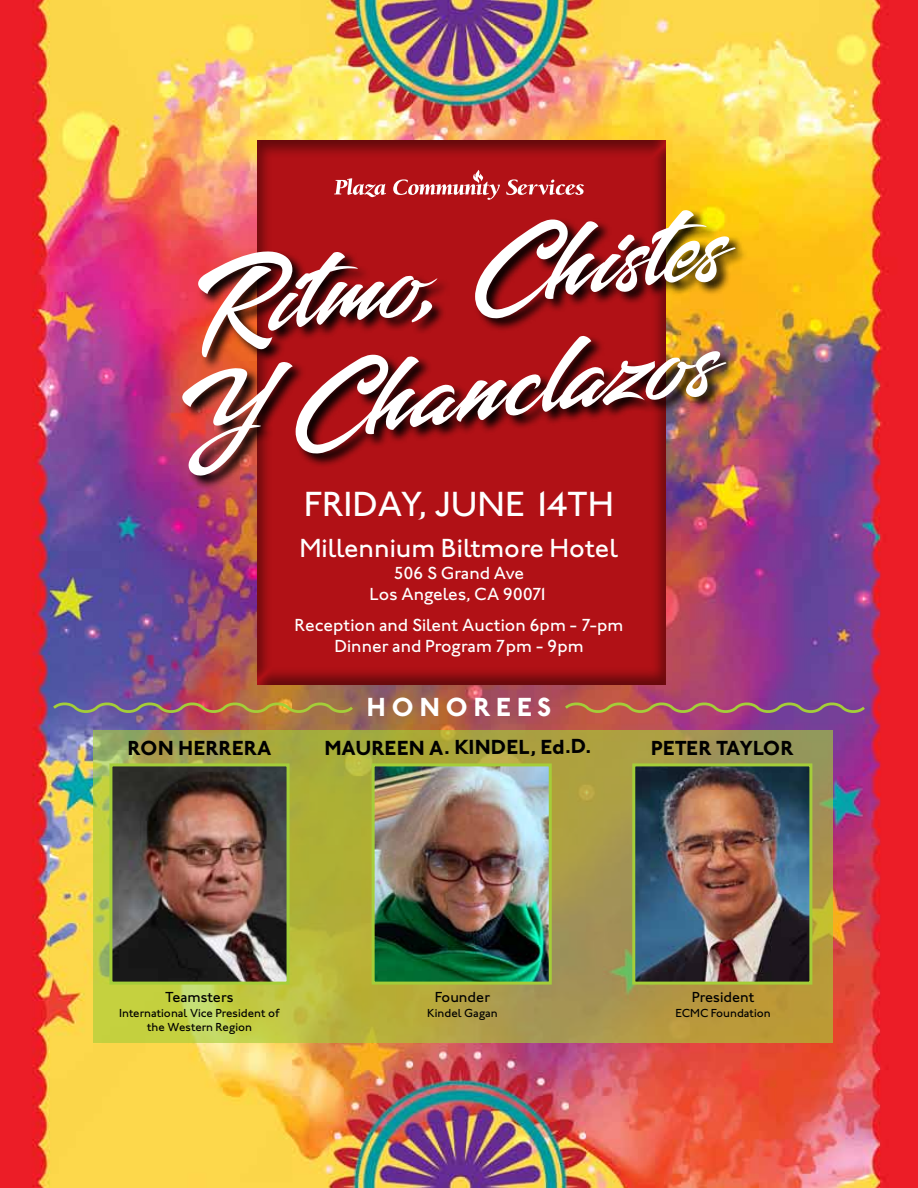
<style>
.page{position:relative;width:918px;height:1188px;background:#fff}
.page>*{position:absolute;margin:0;border:0;box-sizing:border-box;transform-origin:0 0}
.t1{font:500 36px "Johnston ITC Std";letter-spacing:-.01em;color:#fff}
.t2{font:500 27px "Johnston ITC Std";color:#fff}
.t3{font:700 27px "Johnston ITC Std";letter-spacing:.2em;color:#fff}
.t4{font:700 21px "Johnston ITC Std";letter-spacing:-.03em;color:#000}
.t5{font:500 18px/21.6px "Johnston ITC Std";color:#fff;text-align:center}
.t6{font:500 15px "Johnston ITC";color:#000}
.t7{font:500 12px/14.4px "Johnston ITC";color:#000;text-align:center}
</style>
<div class="page">
<img style="left:0;top:0;width:918px;height:1188px">
<div style="left:255px;top:140px;width:413px;height:546px;background:#231f20;opacity:.5"></div>
<svg style="left:93px;top:730px;width:739px;height:312px;background:#afa845"></svg>
<img style="left:50px;top:699px;width:306px;height:18px">
<svg style="left:562px;top:699px;width:306px;height:18px;background:#9e5a6b"></svg>
<img style="left:636px;top:767px;width:172px;height:214px">
<div style="left:632px;top:763px;width:180px;height:222px;border:3px solid #a4ce39"></div>
<svg style="left:334px;top:178px;width:52px;height:19px"></svg>
<svg style="left:506px;top:179px;width:78px;height:16px"></svg>
<svg style="left:393px;top:170px;width:107px;height:30px;background:#c14246"></svg>
<div style="left:181px;top:209px;width:568px;height:281px;background:#000;opacity:.98"></div>
<img style="left:182px;top:210px;width:554px;height:266px">
<img style="left:113px;top:767px;width:173px;height:214px">
<div style="left:109px;top:763px;width:181px;height:222px;border:3px solid #a4ce39"></div>
<img style="left:376px;top:767px;width:172px;height:214px">
<div style="left:372px;top:763px;width:180px;height:222px;border:3px solid #a4ce39"></div>
<p class="t4" style="left:128px;top:735px;width:80px">RON HERRER</p>
<p class="t4" style="left:257px;top:735px;width:16px">A</p>
<h1 class="t1" style="left:304px;top:482px;width:312px">Friday, june 14th</h1>
<h2 class="t2" style="left:299px;top:532px;width:321px">Millennium Biltmore Hotel</h2>
<p class="t5" style="left:370px;top:562px;width:180px">506 S Grand Ave<br>Los Angeles, CA 90071</p>
<p class="t5" style="left:295px;top:614px;width:330px">Reception and Silent Auction 6pm - 7-pm<br>Dinner and Program 7pm - 9pm</p>
<h2 class="t3" style="left:366px;top:691px;width:187px">HONOREES</h2>
<p class="t4" style="left:324px;top:736px;width:59px;rotate:-1deg">MAUREEN</p>
<p class="t4" style="left:429px;top:736px;width:164px;rotate:-1deg">A. KIN DEL, ED.D.</p>
<p class="t4" style="left:651px;top:735px;width:128px">PETER TAYLOR</p>
<p class="t6" style="left:165px;top:988px;width:70px">Teamsters</p>
<p class="t7" style="left:119px;top:1005px;width:162px">International Vice President of the Western Region</p>
<p class="t6" style="left:435px;top:988px;width:57px">Founder</p>
<p class="t7" style="left:427px;top:1005px;width:72px">Kindel Gagan</p>
<p class="t6" style="left:692px;top:988px;width:64px">President</p>
<p class="t7" style="left:676px;top:1005px;width:97px">ECMC Foundation</p>
</div>
